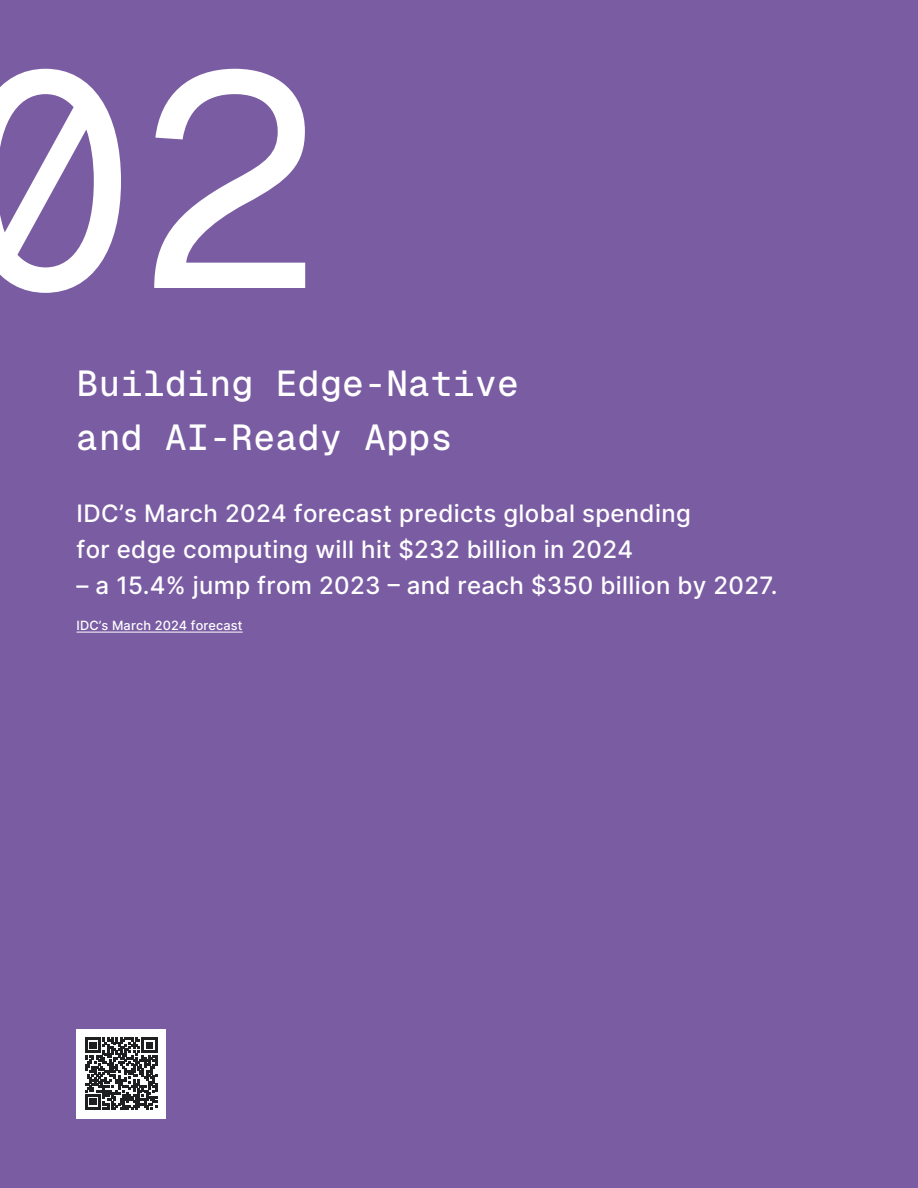
<style>
.page{position:relative;width:918px;height:1188px;background:#7a5ca3}
.page>*{position:absolute;margin:0;border:0;box-sizing:border-box;transform-origin:0 0}
.t1{font:301.95px "Geist Mono";color:#fff}
.t2{font:500 36px/54px "Geist Mono";letter-spacing:.015em;color:#fff}
.t3{font:24px/36px "Inter";letter-spacing:.015em;color:#fff}
.t4{font:12.75px "Inter";letter-spacing:.01em;color:#fff}
</style>
<div class="page">
<hr style="left:77px;top:632px;width:166px;height:1px;background:#fff">
<div style="left:77px;top:1029px;width:89px;height:89px;background:#fff"></div>
<svg style="left:85px;top:1038px;width:72px;height:72px"></svg>
<h1 class="t1" style="left:-45px;top:-18px;width:367px">02</h1>
<h2 class="t2" style="left:77px;top:355px;width:444px">Building Edge-Native and AI-Ready Apps</h2>
<p class="t3" style="left:77px;top:495px;width:616px">IDC’s March 2024 forecast predicts global spending for edge computing will hit $232 billion in 2024</p>
<p class="t3" style="left:77px;top:567px;width:703px">– a 15.4% jump from 2023 – and reach $350 billion by 2027.</p>
<p class="t4" style="left:77px;top:616px;width:168px">IDC’s March 2024 forecast</p>
</div>
